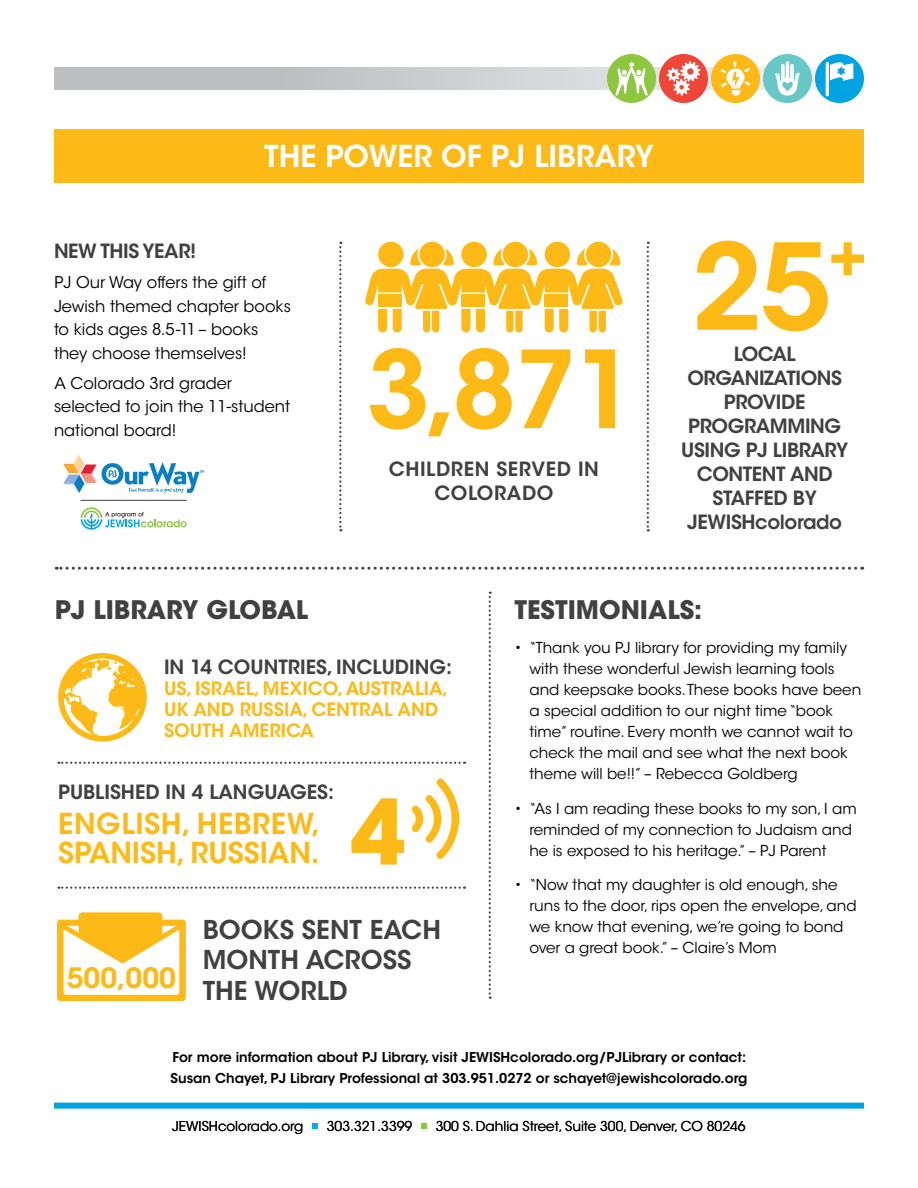
<style>
.page{position:relative;width:918px;height:1188px;background:#fff}
.page>*{position:absolute;margin:0;border:0;box-sizing:border-box;transform-origin:0 0}
.t1{font:600 118.35px "ITC Avant Garde Std";color:#fdb916}
.t2{font:600 30px "ITC Avant Garde Std";color:#fff}
.t3{font:600 28.65px/28.7px "ITC Avant Garde Std";color:#fdb916}
.t4{font:600 27.9px "ITC Avant Garde Std";color:#fdb916}
.t5{font:600 25.8px/30.5px "ITC Avant Garde Std";color:#414042}
.t6{font:700 25.35px "ITC Avant Garde Std";color:#414042}
.t7{font:600 19.5px/24px "ITC Avant Garde Std";letter-spacing:-.02em;color:#414042;text-align:center}
.t8{font:600 19.5px "ITC Avant Garde Std";color:#414042}
.t9{font:600 19.5px/24px "ITC Avant Garde Std";letter-spacing:.03em;color:#414042;text-align:center}
.t10{font:600 18.3px/21.1px "ITC Avant Garde Std";color:#fdb916}
.t11{font:16.05px/23.5px "ITC Avant Garde Std";color:#000}
.t12{font:15px/21px "ITC Avant Garde Std";color:#000}
.t13{font:600 13.5px/21px "ITC Avant Garde Std";color:#000}
.t14{font:13.5px "ITC Avant Garde Std";color:#000}
</style>
<div class="page">
<div style="left:54px;top:1103px;width:810px;height:6px;background:#00a4e4"></div>
<svg style="left:54px;top:67px;width:810px;height:23px;background:#c6c8ca"></svg>
<div style="left:607px;top:54px;width:49px;height:49px;background:#8dc63f;border-radius:50%"></div>
<svg style="left:615px;top:61px;width:33px;height:35px"></svg>
<div style="left:659px;top:54px;width:49px;height:49px;background:#ef4638;border-radius:50%"></div>
<svg style="left:667px;top:61px;width:33px;height:35px"></svg>
<div style="left:711px;top:54px;width:49px;height:49px;background:#fdb916;border-radius:50%"></div>
<svg style="left:721px;top:61px;width:29px;height:35px"></svg>
<div style="left:763px;top:54px;width:49px;height:49px;background:#67c8c7;border-radius:50%"></div>
<svg style="left:775px;top:61px;width:25px;height:35px"></svg>
<div style="left:815px;top:54px;width:49px;height:49px;background:#00a4e3;border-radius:50%"></div>
<hr style="left:826px;top:62px;width:3px;height:34px;background:#fff;border-radius:2px">
<svg style="left:830px;top:62px;width:23px;height:19px"></svg>
<div style="left:54px;top:129px;width:810px;height:54px;background:#fdb916"></div>
<svg style="left:313px;top:1123px;width:5px;height:6px"></svg>
<svg style="left:421px;top:1123px;width:6px;height:6px"></svg>
<svg style="left:831px;top:242px;width:33px;height:33px"></svg>
<svg style="left:489px;top:592px;width:2px;height:407px"></svg>
<svg style="left:58px;top:762px;width:407px;height:2px"></svg>
<svg style="left:56px;top:567px;width:800px;height:3px"></svg>
<svg style="left:58px;top:887px;width:407px;height:2px"></svg>
<svg style="left:647px;top:242px;width:2px;height:289px"></svg>
<svg style="left:339px;top:242px;width:2px;height:289px"></svg>
<svg style="left:57px;top:912px;width:129px;height:89px"></svg>
<svg style="left:58px;top:653px;width:89px;height:89px"></svg>
<svg style="left:370px;top:348px;width:245px;height:88px"></svg>
<div style="left:419px;top:242px;width:26px;height:25px;background:#fdb916;border-radius:50%"></div>
<div style="left:378px;top:242px;width:26px;height:25px;background:#fdb916;border-radius:50%"></div>
<div style="left:503px;top:242px;width:25px;height:25px;background:#fdb916;border-radius:50%"></div>
<div style="left:461px;top:242px;width:26px;height:25px;background:#fdb916;border-radius:50%"></div>
<div style="left:586px;top:242px;width:25px;height:25px;background:#fdb916;border-radius:50%"></div>
<div style="left:545px;top:242px;width:25px;height:25px;background:#fdb916;border-radius:50%"></div>
<svg style="left:365px;top:249px;width:258px;height:84px"></svg>
<svg style="left:351px;top:798px;width:53px;height:67px"></svg>
<svg style="left:412px;top:778px;width:47px;height:81px"></svg>
<hr style="left:81px;top:500px;width:106px;height:1px;background:#414042">
<svg style="left:81px;top:507px;width:106px;height:23px"></svg>
<svg style="left:63px;top:455px;width:141px;height:38px"></svg>
<h2 class="t2" style="left:264px;top:137px;width:391px">THE POWER OF PJ LIBRARY</h2>
<h3 class="t7" style="left:54px;top:239px;width:144px">NEW THIS YEAR!</h3>
<p class="t11" style="left:54px;top:271px;width:238px">PJ Our Way offers the gift of<br>Jewish themed chapter books to kids ages 8.5-11 – books they choose themselves!</p>
<p class="t11" style="left:54px;top:372px;width:238px">A Colorado 3rd grader selected to join the 11-student national board!</p>
<h3 class="t9" style="left:389px;top:457px;width:212px">CHILDREN SERVED IN<br>COLORADO</h3>
<h1 class="t1" style="left:691px;top:212px;width:142px">25</h1>
<h3 class="t7" style="left:681px;top:342px;width:168px">LOCAL<br>ORGANIZATIONS<br>PROVIDE<br>PROGRAMMING<br>USING PJ LIBRARY<br>CONTENT AND<br>STAFFED BY<br>JEWISHcolorado</h3>
<h3 class="t6" style="left:55px;top:593px;width:255px">PJ LIBRARY GLOBAL</h3>
<h3 class="t8" style="left:164px;top:654px;width:290px">IN 14 COUNTRIES, INCLUDING:</h3>
<p class="t10" style="left:164px;top:677px;width:286px">US, ISRAEL, MEXICO, AUSTRALIA,<br>UK AND RUSSIA, CENTRAL AND<br>SOUTH AMERICA</p>
<h3 class="t8" style="left:58px;top:780px;width:277px">PUBLISHED IN 4 LANGUAGES:</h3>
<h3 class="t3" style="left:58px;top:809px;width:264px">ENGLISH, HEBREW,<br>SPANISH, RUSSIAN.</h3>
<h3 class="t4" style="left:67px;top:961px;width:111px">500,000</h3>
<h3 class="t5" style="left:203px;top:914px;width:240px">BOOKS SENT EACH<br>MONTH ACROSS<br>THE WORLD</h3>
<h3 class="t6" style="left:514px;top:593px;width:189px">TESTIMONIALS:</h3>
<p class="t12" style="left:529px;top:638px;width:333px;text-indent:-15px">• “Thank you PJ library for providing my family with these wonderful Jewish learning tools and keepsake books. These books have been a special addition to our night time “book time” routine. Every month we cannot wait to check the mail and see what the next book theme will be!!” – Rebecca Goldberg</p>
<p class="t12" style="left:529px;top:798px;width:329px;text-indent:-15px">• “As I am reading these books to my son, I am reminded of my connection to Judaism and he is exposed to his heritage.” – PJ Parent</p>
<p class="t12" style="left:529px;top:875px;width:329px;text-indent:-15px">• “Now that my daughter is old enough, she runs to the door, rips open the envelope, and we know that evening, we’re going to bond over a great book.” – Claire’s Mom</p>
<p class="t13" style="left:171px;top:1046px;width:578px">For more information about PJ Library, visit JEWISHcolorado.org/PJLibrary or contact:<br>Susan Chayet, PJ Library Professional at 303.951.0272 or schayet@jewishcolorado.org</p>
<p class="t14" style="left:172px;top:1118px;width:133px">JEWISHcolorado.org</p>
<p class="t14" style="left:327px;top:1118px;width:87px">303.321.3399</p>
<p class="t14" style="left:436px;top:1118px;width:312px">300 S. Dahlia Street, Suite 300, Denver, CO 80246</p>
</div>
